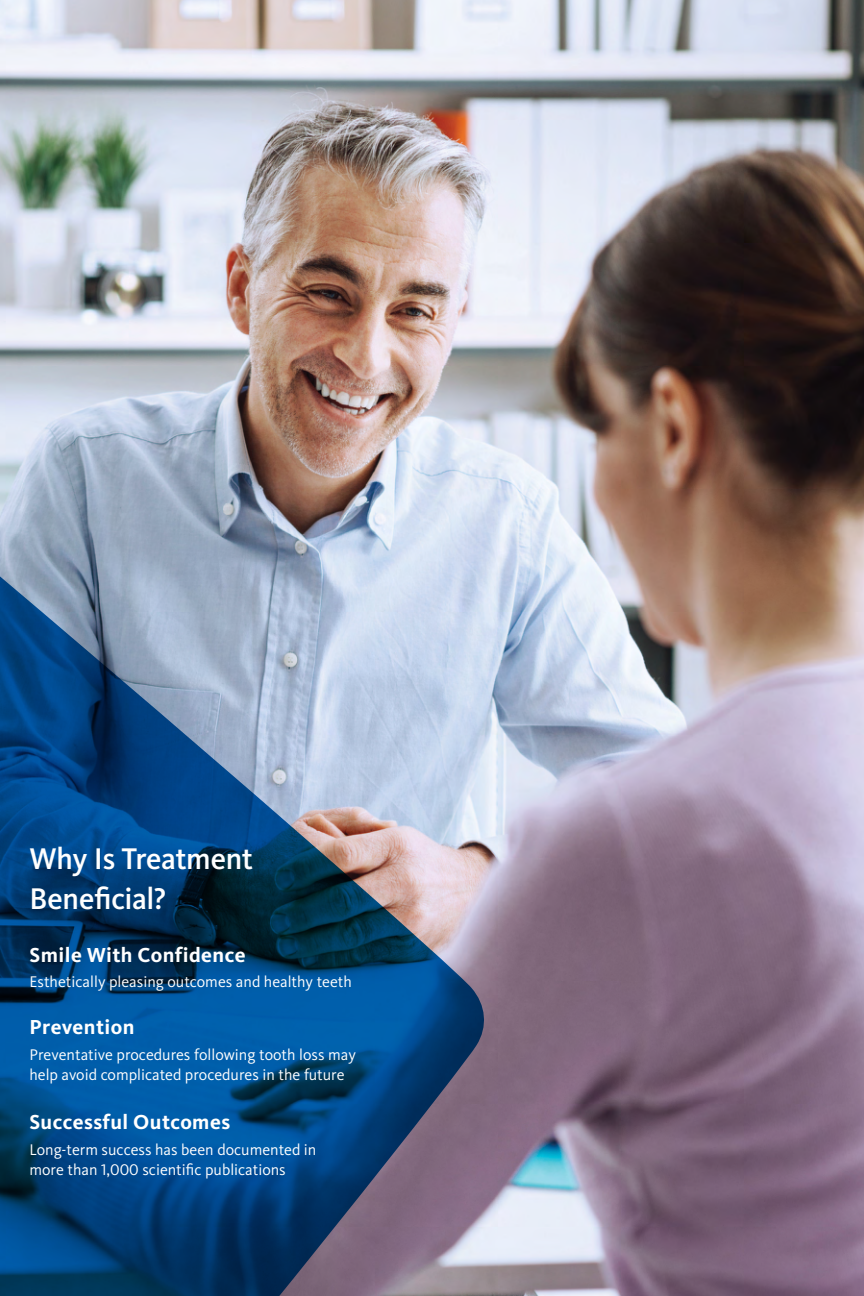
<style>
.page{position:relative;width:864px;height:1296px;background:#fff}
.page>*{position:absolute;margin:0;border:0;box-sizing:border-box;transform-origin:0 0}
.t1{font:500 31px/40px "Kievit Pro";letter-spacing:-.015em;color:#fff}
.t2{font:700 21px "Kievit OT";letter-spacing:.02em;color:#fff}
.t3{font:16px/20px "Kievit Pro";color:#fff}
</style>
<div class="page">
<img style="left:488px;top:0;width:376px;height:1296px">
<img style="left:0;top:0;width:488px;height:1296px">
<h1 class="t1" style="left:30px;top:838px;width:225px">Why Is Treatment<br>Beneficial?</h1>
<h2 class="t2" style="left:30px;top:942px;width:218px">Smile With Confidence</h2>
<p class="t3" style="left:30px;top:972px;width:324px">Esthetically pleasing outcomes and healthy teeth</p>
<h2 class="t2" style="left:30px;top:1014px;width:106px">Prevention</h2>
<p class="t3" style="left:30px;top:1044px;width:328px">Preventative procedures following tooth loss may help avoid complicated procedures in the future</p>
<h2 class="t2" style="left:30px;top:1109px;width:202px">Successful Outcomes</h2>
<p class="t3" style="left:30px;top:1139px;width:288px">Long-term success has been documented in more than 1,000 scientific publications</p>
</div>
